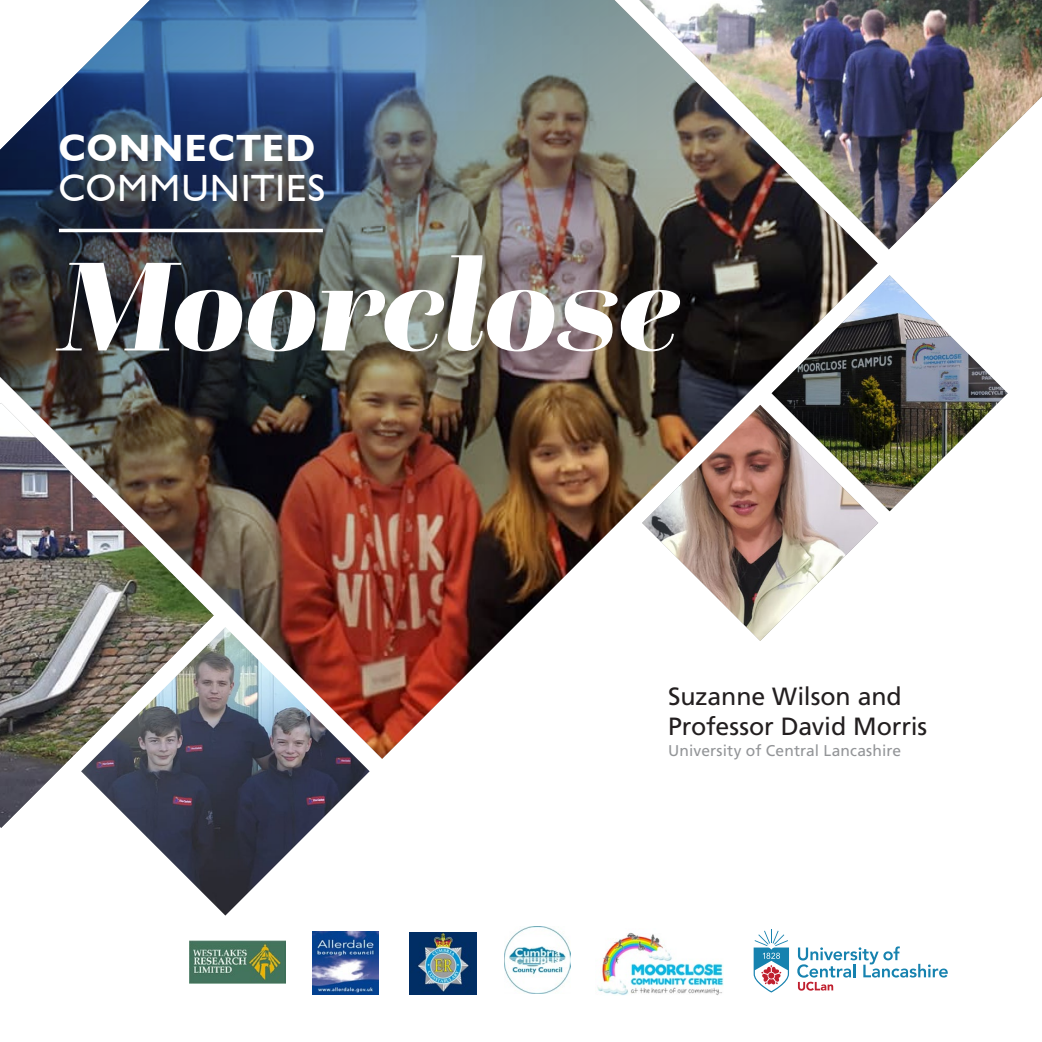
<style>
.page{position:relative;width:1042px;height:1042px;background:#fff}
.page>*{position:absolute;margin:0;border:0;box-sizing:border-box;transform-origin:0 0}
.t1{font:italic 900 132.47px "Questa Grande";color:#fff}
.Body_Text{font:37.98px "Humanist 521 BT";letter-spacing:.03em;color:#fff}
.Body_Text-2{font:700 37.98px "Humanist 521 BT";letter-spacing:.045em;color:#fff}
.Body_Text-3{font:24.85px/29.9px "Frutiger LT Pro";letter-spacing:-.005em;color:#231f20}
.Body_Text-4{font:15.58px "Frutiger LT Pro";letter-spacing:.005em;color:#939598}
</style>
<div class="page">
<img style="left:313px;top:932px;width:65px;height:62px">
<img style="left:504px;top:927px;width:66px;height:66px">
<img style="left:410px;top:932px;width:66px;height:62px">
<img style="left:597px;top:932px;width:126px;height:63px">
<img style="left:189px;top:941px;width:96px;height:42px">
<svg style="left:753px;top:929px;width:36px;height:63px"></svg>
<svg style="left:797px;top:946px;width:151px;height:44px"></svg>
<img style="left:0;top:759px;width:70px;height:69px">
<img style="left:81px;top:759px;width:289px;height:156px">
<img style="left:877px;top:275px;width:130px;height:236px">
<img style="left:877px;top:0;width:165px;height:249px">
<img style="left:0;top:0;width:877px;height:759px">
<hr style="left:59px;top:229px;width:264px;height:3px;background:#fff">
<p class="Body_Text-2" style="left:59px;top:124px;width:258px">CONNECTED</p>
<p class="Body_Text" style="left:59px;top:164px;width:268px">COMMUNITIES</p>
<p class="t1" style="left:60px;top:221px;width:622px">Moorclose</p>
<p class="Body_Text-3" style="left:668px;top:682px;width:261px">Suzanne Wilson and<br>Professor David Morris</p>
<p class="Body_Text-4" style="left:668px;top:741px;width:234px">University of Central Lancashire</p>
</div>
